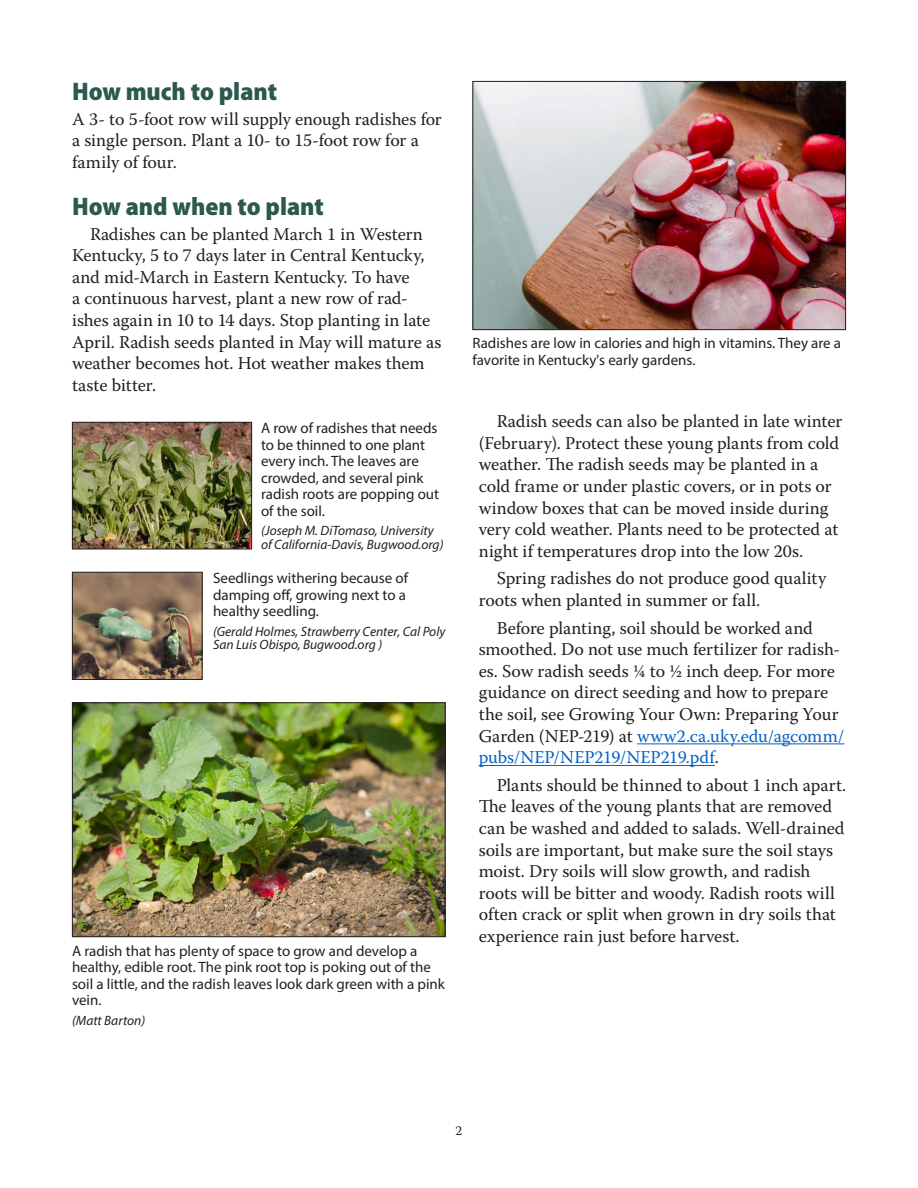
<style>
.page{position:relative;width:918px;height:1188px;background:#fff}
.page>*{position:absolute;margin:0;border:0;box-sizing:border-box;transform-origin:0 0}
._1{font:900 semi-condensed 25.5px "Myriad Pro";color:#2c594f}
.body{font:18px/21.6px "Warnock Pro";letter-spacing:-.005em;color:#231f20}
.caption{font:15px/16.5px "Myriad Pro";color:#231f20}
.photo_credits{font:italic 13.5px/13.5px "Myriad Pro";color:#231f20}
.t1{font:13.5px "Warnock Pro";color:#231f20}
.s1{color:#0563c1}
</style>
<div class="page">
<img style="left:74px;top:704px;width:370px;height:231px">
<div style="left:72px;top:702px;width:374px;height:235px;border:1px solid #231f20"></div>
<img style="left:74px;top:424px;width:176px;height:123px">
<div style="left:72px;top:422px;width:180px;height:127px;border:1px solid #231f20"></div>
<img style="left:74px;top:574px;width:126px;height:104px">
<div style="left:72px;top:572px;width:130px;height:108px;border:1px solid #231f20"></div>
<hr style="left:637px;top:743px;width:207px;height:1px;background:#0563c1">
<hr style="left:479px;top:765px;width:236px;height:1px;background:#0563c1">
<img style="left:474px;top:83px;width:370px;height:245px">
<div style="left:472px;top:81px;width:374px;height:249px;border:1px solid #231f20"></div>
<p class="_1" style="left:72px;top:75px;width:207px">How much to plant</p>
<p class="body" style="left:72px;top:108px;width:371px">A 3- to 5-foot row will supply enough radishes for a single person. Plant a 10- to 15-foot row for a family of four.</p>
<p class="_1" style="left:72px;top:190px;width:253px">How and when to plant</p>
<p class="body" style="left:72px;top:223px;width:371px;text-indent:18px">Radishes can be planted March 1 in Western Kentucky, 5 to 7 days later in Central Kentucky, and mid-March in Eastern Kentucky. To have<br>a continuous harvest, plant a new row of rad&shy;ishes again in 10 to 14 days. Stop planting in late April. Radish seeds planted in May will mature as weather becomes hot. Hot weather makes them taste bitter.</p>
<p class="caption" style="left:261px;top:420px;width:180px">A row of radishes that needs to be thinned to one plant every inch. The leaves are crowded, and several pink radish roots are popping out of the soil.</p>
<p class="photo_credits" style="left:261px;top:524px;width:184px">(Joseph M. DiTomaso, University of California-Davis, Bugwood.org)</p>
<p class="caption" style="left:213px;top:570px;width:197px">Seedlings withering because of damping off, growing next to a healthy seedling.</p>
<p class="photo_credits" style="left:213px;top:624px;width:234px">(Gerald Holmes, Strawberry Center, Cal Poly<br>San Luis Obispo, Bugwood.org )</p>
<p class="caption" style="left:72px;top:942px;width:374px">A radish that has plenty of space to grow and develop a healthy, edible root. The pink root top is poking out of the soil a little, and the radish leaves look dark green with a pink vein.</p>
<p class="photo_credits" style="left:72px;top:1013px;width:75px">(Matt Barton)</p>
<p class="caption" style="left:472px;top:334px;width:370px">Radishes are low in calories and high in vitamins. They are a favorite in Kentucky's early gardens.</p>
<p class="body" style="left:479px;top:410px;width:365px;text-indent:18px">Radish seeds can also be planted in late winter (February). Protect these young plants from cold weather. The radish seeds may be planted in a cold frame or under plastic covers, or in pots or window boxes that can be moved inside during very cold weather. Plants need to be protected at night if temperatures drop into the low 20s.</p>
<p class="body" style="left:479px;top:567px;width:349px;text-indent:18px">Spring radishes do not produce good quality roots when planted in summer or fall.</p>
<p class="body" style="left:479px;top:617px;width:367px;text-indent:18px">Before planting, soil should be worked and smoothed. Do not use much fertilizer for radish&shy;es. Sow radish seeds ¼ to ½ inch deep. For more guidance on direct seeding and how to prepare the soil, see Growing Your Own: Preparing Your Garden (NEP-219) at <span class="s1">www2.ca.uky.edu/agcomm/ pubs/NEP/NEP219/NEP219.pdf</span>.</p>
<p class="body" style="left:479px;top:774px;width:369px;text-indent:18px">Plants should be thinned to about 1 inch apart.<br>The leaves of the young plants that are removed can be washed and added to salads. Well-drained soils are important, but make sure the soil stays moist. Dry soils will slow growth, and radish roots will be bitter and woody. Radish roots will often crack or split when grown in dry soils that experience rain just before harvest.</p>
<p class="t1" style="left:456px;top:1122px;width:8px">2</p>
</div>
